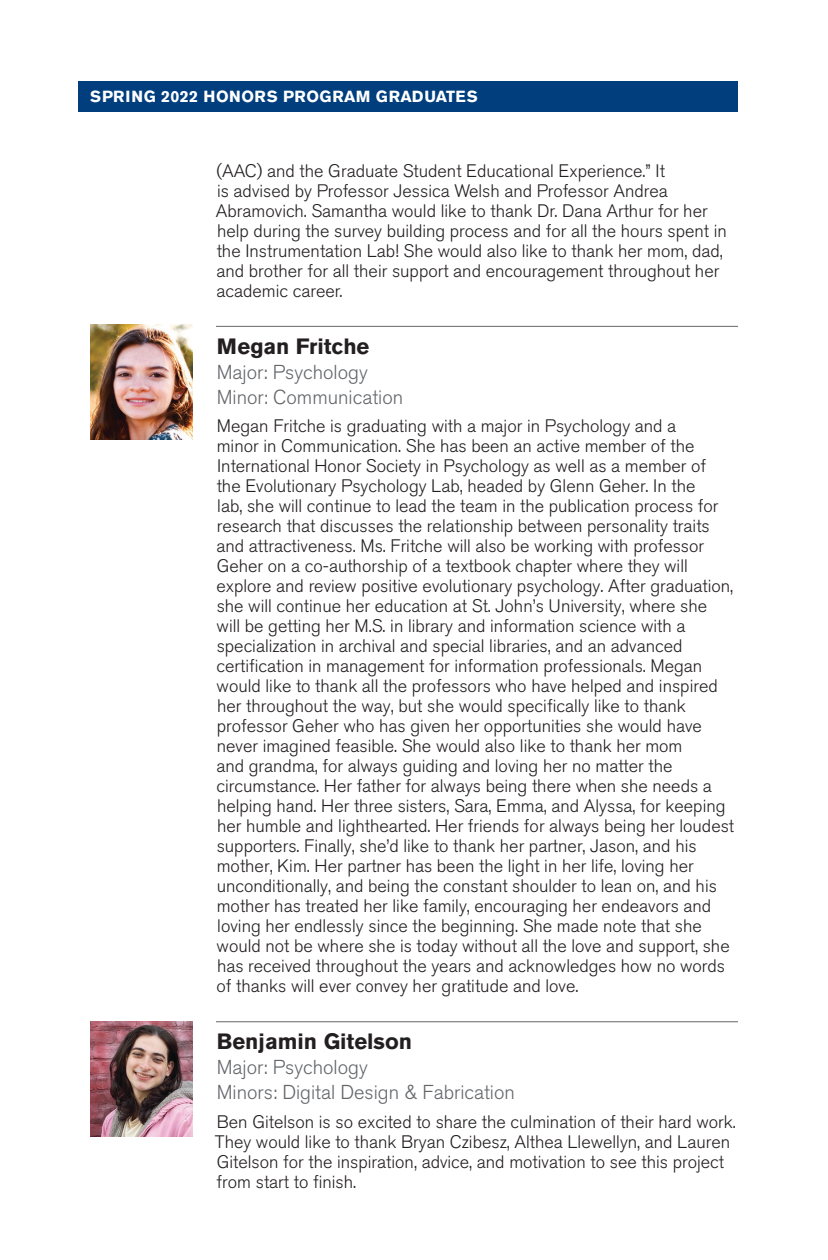
<style>
.page{position:relative;width:828px;height:1260px;background:#fff}
.page>*{position:absolute;margin:0;border:0;box-sizing:border-box;transform-origin:0 0}
.t1{font:700 22px "Akzidenz Grotesk BE";color:#231f20}
.t2{font:300 20px/25px "Akzidenz Grotesk BE";color:#64666a}
.t3{font:300 18px/20px "Akzidenz Grotesk BE";color:#231f20}
.t4{font:700 16px "Akzidenz Grotesk BE";letter-spacing:.02em;color:#fff}
</style>
<div class="page">
<div style="left:78px;top:81px;width:660px;height:30px;background:#003e7e"></div>
<hr style="left:216px;top:326px;width:522px;height:1px;background:#64666a">
<hr style="left:216px;top:1021px;width:522px;height:1px;background:#64666a">
<img style="left:90px;top:325px;width:102px;height:115px">
<img style="left:90px;top:1022px;width:102px;height:115px">
<p class="t4" style="left:90px;top:87px;width:389px">SPRING 2022 HONORS PROGRAM GRADUATES</p>
<p class="t3" style="left:216px;top:161px;width:513px">(AAC) and the Graduate Student Educational Experience.” It<br>is advised by Professor Jessica Welsh and Professor Andrea Abramovich. Samantha would like to thank Dr. Dana Arthur for her help during the survey building process and for all the hours spent in the Instrumentation Lab! She would also like to thank her mom, dad, and brother for all their support and encouragement throughout her academic career.</p>
<p class="t1" style="left:217px;top:333px;width:154px">Megan Fritche</p>
<p class="t2" style="left:217px;top:360px;width:188px">Major: Psychology<br>Minor: Communication</p>
<p class="t3" style="left:216px;top:416px;width:519px">Megan Fritche is graduating with a major in Psychology and a<br>minor in Communication. She has been an active member of the International Honor Society in Psychology as well as a member of<br>the Evolutionary Psychology Lab, headed by Glenn Geher. In the<br>lab, she will continue to lead the team in the publication process for research that discusses the relationship between personality traits and attractiveness. Ms. Fritche will also be working with professor Geher on a co-authorship of a textbook chapter where they will explore and review positive evolutionary psychology. After graduation, she will continue her education at St. John’s University, where she will be getting her M.S. in library and information science with a specialization in archival and special libraries, and an advanced certification in management for information professionals. Megan would like to thank all the professors who have helped and inspired her throughout the way, but she would specifically like to thank professor Geher who has given her opportunities she would have never imagined feasible. She would also like to thank her mom<br>and grandma, for always guiding and loving her no matter the circumstance. Her father for always being there when she needs a helping hand. Her three sisters, Sara, Emma, and Alyssa, for keeping her humble and lighthearted. Her friends for always being her loudest supporters. Finally, she’d like to thank her partner, Jason, and his mother, Kim. Her partner has been the light in her life, loving her unconditionally, and being the constant shoulder to lean on, and his mother has treated her like family, encouraging her endeavors and loving her endlessly since the beginning. She made note that she would not be where she is today without all the love and support, she has received throughout the years and acknowledges how no words of thanks will ever convey her gratitude and love.</p>
<p class="t1" style="left:217px;top:1029px;width:197px">Benjamin Gitelson</p>
<p class="t2" style="left:217px;top:1055px;width:300px">Major: Psychology<br>Minors: Digital Design &amp; Fabrication</p>
<p class="t3" style="left:215px;top:1112px;width:522px">Ben Gitelson is so excited to share the culmination of their hard work.<br>They would like to thank Bryan Czibesz, Althea Llewellyn, and Lauren Gitelson for the inspiration, advice, and motivation to see this project from start to finish.</p>
</div>
